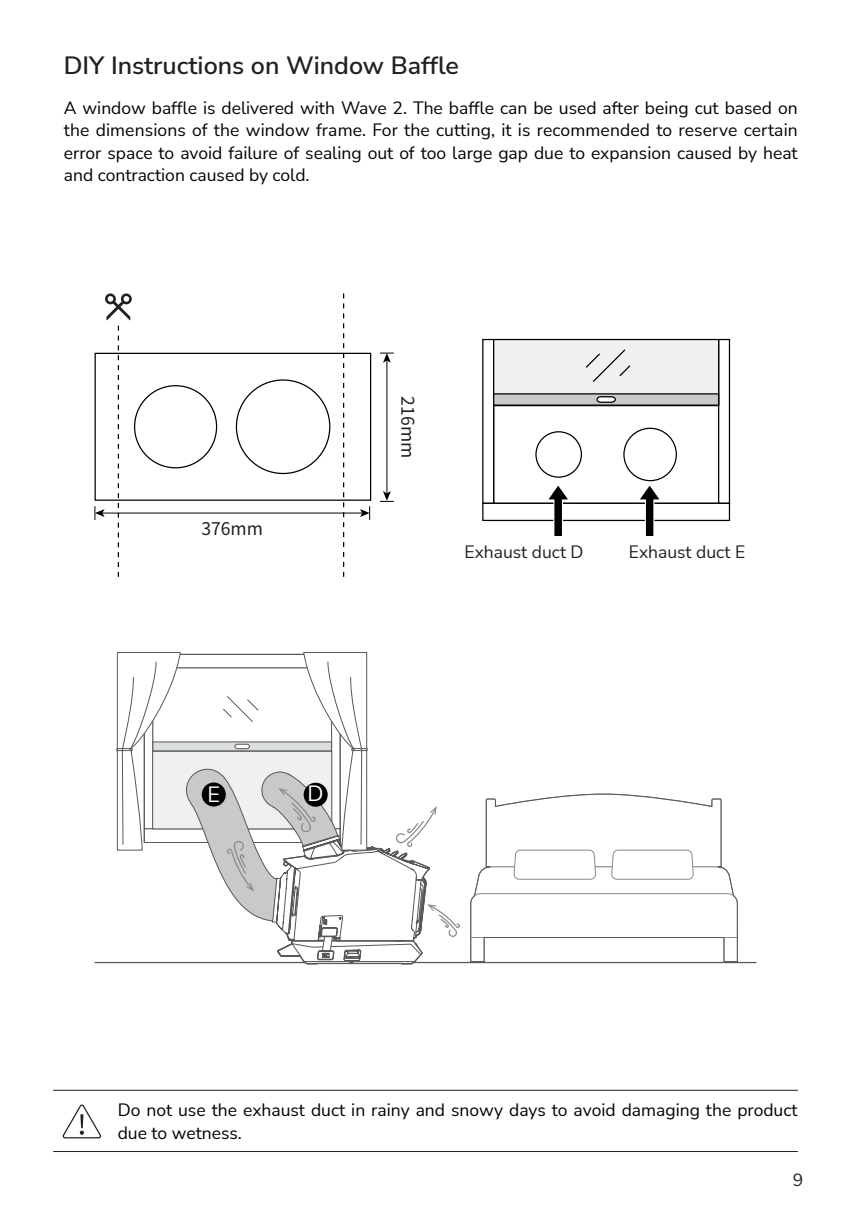
<style>
.page{position:relative;width:851px;height:1205px;background:#fff}
.page>*{position:absolute;margin:0;border:0;box-sizing:border-box;transform-origin:0 0}
.二级标题{font:600 25px "Nunito Sans";color:#231f20}
.t1{font:21.5px "Nunito Sans";color:#fff}
.正文2_不缩{font:17.5px/22.5px "Nunito Sans";color:#030303;text-align:justify}
.正文2_不缩-2{font:17.5px "Nunito Sans";color:#231f20}
.正文2_不缩-3{font:17.5px "Noto Sans JP";color:#231f20}
</style>
<div class="page">
<hr style="left:53px;top:1151px;width:744px;height:1px;background:#231f20">
<hr style="left:53px;top:1090px;width:744px;height:1px;background:#231f20">
<svg style="left:62px;top:1104px;width:39px;height:35px"></svg>
<div style="left:94px;top:353px;width:277px;height:148px;background:#fff;border:1px solid #000"></div>
<div style="left:134px;top:385px;width:83px;height:83px;border:1px solid #000;border-radius:50%"></div>
<hr style="left:102px;top:513px;width:261px;height:1px;background:#000">
<svg style="left:360px;top:506px;width:10px;height:14px"></svg>
<svg style="left:94px;top:506px;width:11px;height:14px"></svg>
<hr style="left:386px;top:360px;width:1px;height:134px;background:#000">
<svg style="left:380px;top:353px;width:14px;height:10px"></svg>
<svg style="left:380px;top:491px;width:14px;height:11px"></svg>
<svg style="left:118px;top:326px;width:1px;height:251px"></svg>
<svg style="left:343px;top:293px;width:1px;height:284px"></svg>
<svg style="left:105px;top:293px;width:27px;height:27px"></svg>
<div style="left:623px;top:428px;width:53px;height:53px;border:1px solid #000;border-radius:50%"></div>
<div style="left:535px;top:431px;width:47px;height:47px;border:1px solid #000;border-radius:50%"></div>
<div style="left:482px;top:339px;width:12px;height:165px;background:#fff;border:1px solid #000"></div>
<div style="left:718px;top:339px;width:12px;height:165px;background:#fff;border:1px solid #000"></div>
<div style="left:482px;top:503px;width:248px;height:18px;background:#fff;border:1px solid #000"></div>
<div style="left:493px;top:339px;width:226px;height:67px;background:#f0f0f0;border:1px solid #000"></div>
<div style="left:493px;top:393px;width:226px;height:13px;background:#c9c9c9;border:1px solid #000"></div>
<svg style="left:596px;top:396px;width:20px;height:7px"></svg>
<svg style="left:585px;top:349px;width:46px;height:33px"></svg>
<svg style="left:545px;top:486px;width:25px;height:50px"></svg>
<svg style="left:636px;top:486px;width:25px;height:50px"></svg>
<hr style="left:94px;top:962px;width:211px;height:1px;background:#595757">
<hr style="left:412px;top:962px;width:344px;height:1px;background:#595757">
<div style="left:152px;top:667px;width:180px;height:84px;background:#fff;border:1px solid #595757"></div>
<div style="left:152px;top:741px;width:180px;height:10px;background:#dbdede;border:1px solid #595757"></div>
<div style="left:152px;top:751px;width:180px;height:78px;background:#f0f0f0;border:1px solid #595757"></div>
<svg style="left:186px;top:769px;width:42px;height:42px"></svg>
<div style="left:186px;top:769px;width:42px;height:42px;border:1px solid #595757;border-radius:50%"></div>
<svg style="left:470px;top:793px;width:268px;height:169px"></svg>
<svg style="left:116px;top:652px;width:65px;height:199px"></svg>
<svg style="left:190px;top:652px;width:271px;height:313px"></svg>
<div style="left:202px;top:782px;width:24px;height:24px;background:#000;border-radius:50%"></div>
<div style="left:303px;top:783px;width:24px;height:24px;background:#000;border-radius:50%"></div>
<p class="二级标题" style="left:64px;top:48px;width:396px">DIY Instructions on Window Baffle</p>
<p class="正文2_不缩" style="left:64px;top:96px;width:735px">A window baffle is delivered with Wave 2. The baffle can be used after being cut based on the dimensions of the window frame. For the cutting, it is recommended to reserve certain error space to avoid failure of sealing out of too large gap due to expansion caused by heat and contraction caused by cold.</p>
<p class="正文2_不缩-3" style="left:201px;top:519px;width:63px">376mm</p>
<p class="正文2_不缩-3" style="left:417px;top:396px;width:63px;rotate:90deg">216mm</p>
<p class="正文2_不缩-2" style="left:464px;top:540px;width:121px">Exhaust duct D</p>
<p class="正文2_不缩-2" style="left:628px;top:540px;width:118px">Exhaust duct E</p>
<p class="t1" style="left:207px;top:779px;width:14px">E</p>
<p class="t1" style="left:307px;top:779px;width:18px">D</p>
<p class="正文2_不缩" style="left:118px;top:1098px;width:681px">Do not use the exhaust duct in rainy and snowy days to avoid damaging the product due to wetness.</p>
<p class="正文2_不缩-2" style="left:792px;top:1167px;width:12px">9</p>
</div>
